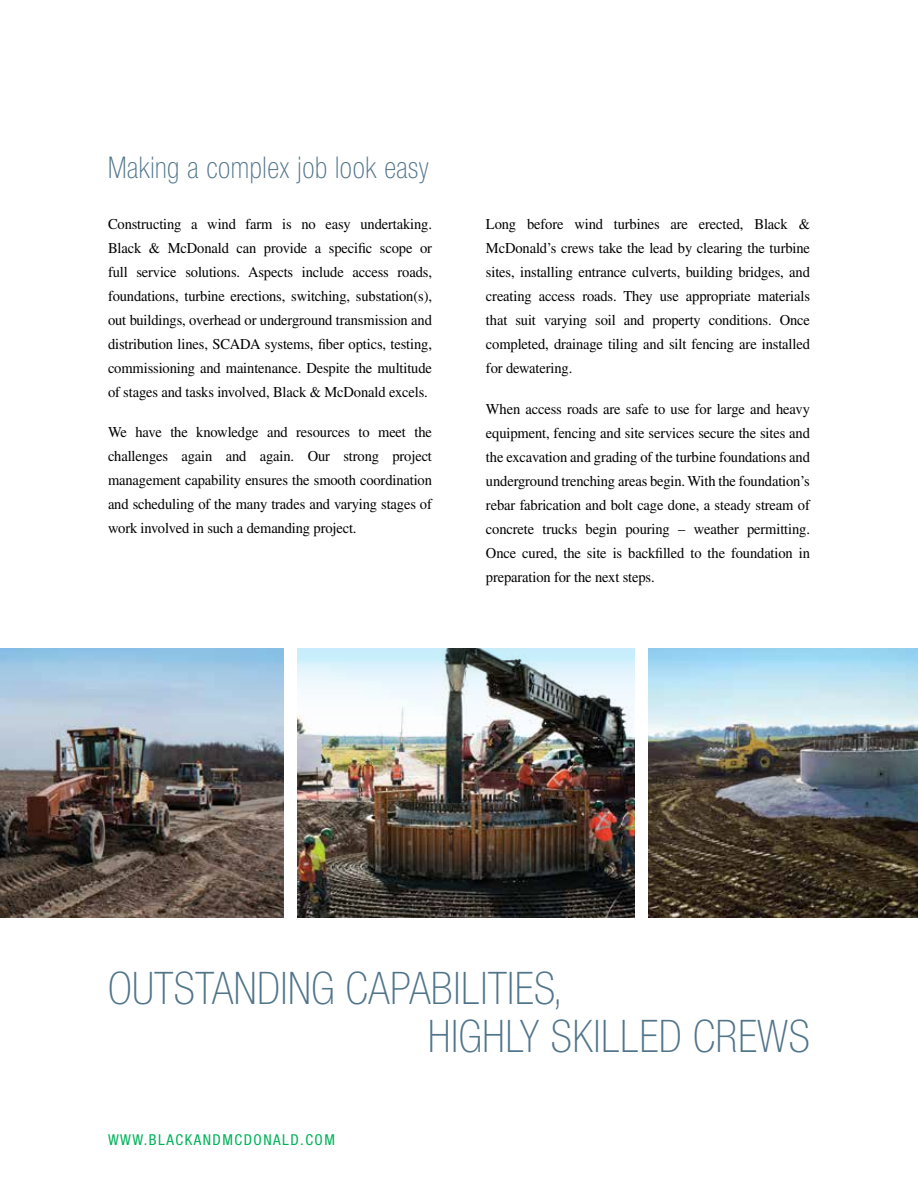
<style>
.page{position:relative;width:918px;height:1188px;background:#fff}
.page>*{position:absolute;margin:0;border:0;box-sizing:border-box;transform-origin:0 0}
.t1{font:100 condensed 45px/48px "Helvetica Neue LT Std";letter-spacing:.01em;color:#50748a}
.t2{font:100 condensed 30px "Helvetica Neue LT Std";letter-spacing:.02em;color:#50748a;scale:.95 1}
.t3{font:15px/24px "Times LT Std";letter-spacing:-.01em;color:#000;text-align:justify}
.t4{font:condensed 15px "Helvetica Neue LT Std";letter-spacing:.1em;color:#00b259}
</style>
<div class="page">
<img style="left:297px;top:748px;width:337px;height:170px">
<img style="left:648px;top:748px;width:270px;height:170px">
<img style="left:0;top:748px;width:284px;height:170px">
<svg style="left:0;top:648px;width:284px;height:100px;background:#a8c3d8"></svg>
<svg style="left:648px;top:648px;width:270px;height:100px;background:#b0ceda"></svg>
<img style="left:297px;top:648px;width:337px;height:100px">
<h2 class="t2" style="left:108px;top:151px;width:339px">Making a complex job look easy</h2>
<p class="t3" style="left:108px;top:212px;width:326px">Constructing a wind farm is no easy undertaking.<br>Black &amp; McDonald can provide a specific scope or full service solutions. Aspects include access roads, foundations, turbine erections, switching, substation(s), out buildings, overhead or underground transmission and distribution lines, SCADA systems, fiber optics, testing, commissioning and maintenance. Despite the multitude of stages and tasks involved, Black &amp; McDonald excels.</p>
<p class="t3" style="left:108px;top:420px;width:326px">We have the knowledge and resources to meet the challenges again and again. Our strong project management capability ensures the smooth coordination and scheduling of the many trades and varying stages of work involved in such a demanding project.</p>
<p class="t3" style="left:486px;top:212px;width:326px">Long before wind turbines are erected, Black &amp; McDonald’s crews take the lead by clearing the turbine sites, installing entrance culverts, building bridges, and creating access roads. They use appropriate materials that suit varying soil and property conditions. Once completed, drainage tiling and silt fencing are installed for dewatering.</p>
<p class="t3" style="left:486px;top:397px;width:326px">When access roads are safe to use for large and heavy equipment, fencing and site services secure the sites and the excavation and grading of the turbine foundations and underground trenching areas begin. With the foundation’s rebar fabrication and bolt cage done, a steady stream of concrete trucks begin pouring – weather permitting.<br>Once cured, the site is backfilled to the foundation in preparation for the next steps.</p>
<h1 class="t1" style="left:428px;top:964px;width:384px;text-indent:-320px">OUTSTANDING CAPABILITIES,<br>HIGHLY SKILLED CREWS</h1>
<p class="t4" style="left:108px;top:1131px;width:229px">WWW.BLACKANDMCDONALD.COM</p>
</div>
